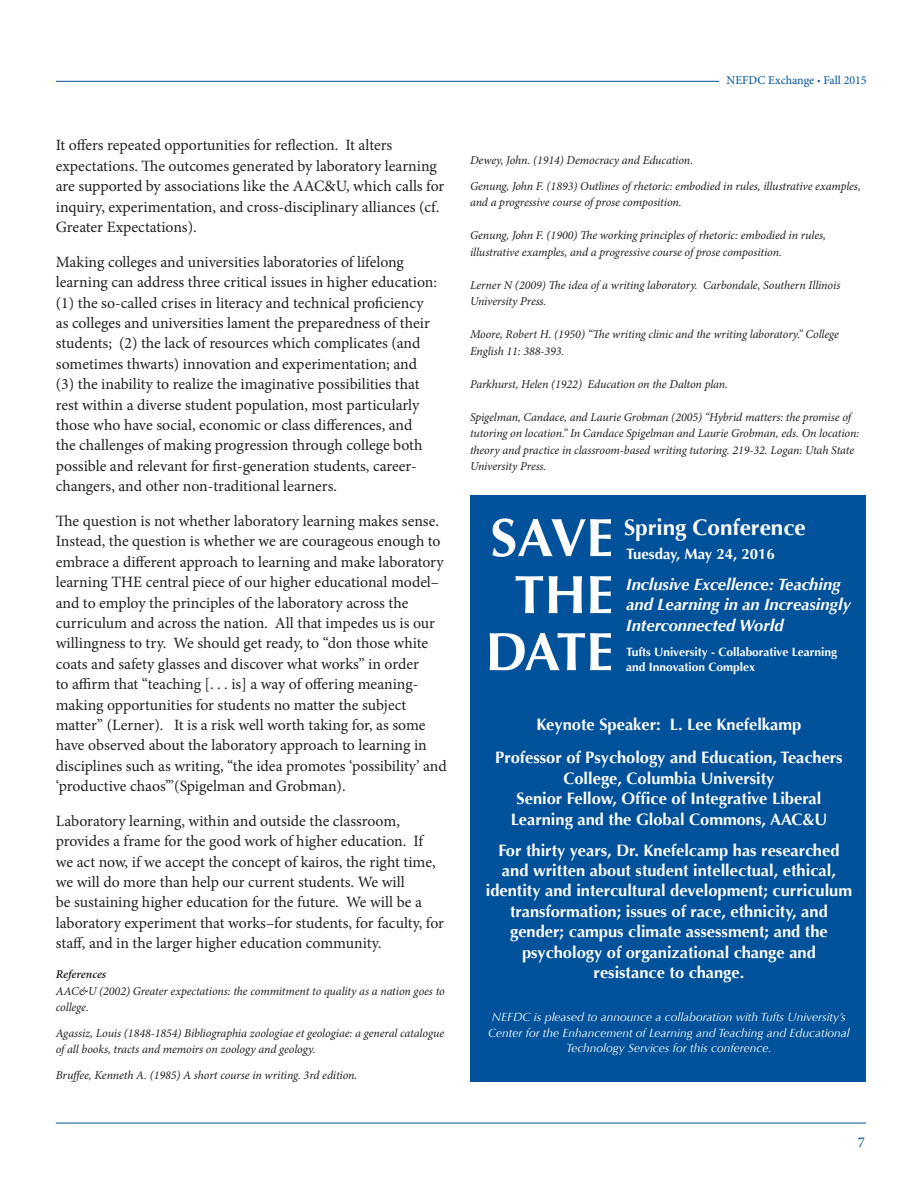
<style>
.page{position:relative;width:922px;height:1192px;background:#fff}
.page>*{position:absolute;margin:0;border:0;box-sizing:border-box;transform-origin:0 0}
.Headlines{font:700 54px "Optima";color:#fff}
.Headlines-2{font:700 22.5px "Optima";color:#fff}
.Headlines-3{font:700 16.5px/20.4px "Optima";color:#fff;text-align:center}
.Headlines-4{font:italic 700 16.5px/20.4px "Optima";color:#fff}
.Body_Copy{font:15.75px/20.4px "Minion Pro";color:#231f20}
.Headlines-5{font:700 15px "Optima";color:#fff}
.t1{font:15px "Minion Pro";color:#01529a}
.Body_Copy-2{font:italic 12px/16.5px "Minion Pro";letter-spacing:-.01em;color:#231f20}
.Headlines-6{font:italic 12px/15px "Optima";color:#fff;text-align:center}
.Headlines-7{font:700 12px/15px "Optima";color:#fff}
.t2{font:12px "Minion Pro";color:#01529a}
.Body_Copy-3{font:italic 600 12px "Minion Pro";color:#231f20}
.s1{font-size:9px}
</style>
<div class="page">
<hr style="left:56px;top:81px;width:663px;height:1px;background:#01529a">
<hr style="left:56px;top:1122px;width:810px;height:1px;background:#01529a">
<div style="left:471px;top:495px;width:395px;height:587px;background:#01529a"></div>
<p class="Body_Copy" style="left:56px;top:135px;width:390px">It offers repeated opportunities for reflection. It alters expectations. The outcomes generated by laboratory learning are supported by associations like the AAC&amp;U, which calls for inquiry, experimentation, and cross-disciplinary alliances (cf.<br>Greater Expectations).</p>
<p class="Body_Copy" style="left:56px;top:252px;width:383px">Making colleges and universities laboratories of lifelong learning can address three critical issues in higher education: (1) the so-called crises in literacy and technical proficiency as colleges and universities lament the preparedness of their students; (2) the lack of resources which complicates (and sometimes thwarts) innovation and experimentation; and (3) the inability to realize the imaginative possibilities that rest within a diverse student population, most particularly those who have social, economic or class differences, and<br>the challenges of making progression through college both possible and relevant for first-generation students, career&shy;changers, and other non-traditional learners.</p>
<p class="Body_Copy" style="left:56px;top:511px;width:392px">The question is not whether laboratory learning makes sense.<br>Instead, the question is whether we are courageous enough to embrace a different approach to learning and make laboratory learning THE central piece of our higher educational model– and to employ the principles of the laboratory across the curriculum and across the nation. All that impedes us is our willingness to try. We should get ready, to “don those white coats and safety glasses and discover what works” in order<br>to affirm that “teaching [. . . is] a way of offering meaning&shy;making opportunities for students no matter the subject matter” (Lerner). It is a risk well worth taking for, as some have observed about the laboratory approach to learning in disciplines such as writing, “the idea promotes ‘possibility’ and ‘productive chaos’”(Spigelman and Grobman).</p>
<p class="Body_Copy" style="left:56px;top:810px;width:390px">Laboratory learning, within and outside the classroom, provides a frame for the good work of higher education. If we act now, if we accept the concept of kairos, the right time, we will do more than help our current students. We will<br>be sustaining higher education for the future. We will be a laboratory experiment that works–for students, for faculty, for staff, and in the larger higher education community.</p>
<p class="Body_Copy-3" style="left:56px;top:966px;width:52px">References</p>
<p class="Body_Copy-2" style="left:56px;top:982px;width:390px">AAC&amp;U (2002) Greater expectations: the commitment to quality as a nation goes to college.</p>
<p class="Body_Copy-2" style="left:56px;top:1024px;width:390px">Agassiz, Louis (1848-1854) Bibliographia zoologiae et geologiae: a general catalogue of all books, tracts and memoirs on zoology and geology.</p>
<p class="Body_Copy-2" style="left:56px;top:1066px;width:303px">Bruffee, Kenneth A. (1985) A short course in writing. 3rd edition.</p>
<p class="t2" style="left:726px;top:72px;width:142px">NEFDC Exchange <span class="s1">•</span> Fall 2015</p>
<p class="Body_Copy-2" style="left:470px;top:152px;width:225px">Dewey, John. (1914) Democracy and Education.</p>
<p class="Body_Copy-2" style="left:470px;top:178px;width:392px">Genung, John F. (1893) Outlines of rhetoric: embodied in rules, illustrative examples,</p>
<p class="Body_Copy-2" style="left:470px;top:194px;width:213px">and a progressive course of prose composition.</p>
<p class="Body_Copy-2" style="left:470px;top:227px;width:357px">Genung, John F. (1900) The working principles of rhetoric: embodied in rules, illustrative examples, and a progressive course of prose composition.</p>
<p class="Body_Copy-2" style="left:470px;top:277px;width:372px">Lerner N (2009) The idea of a writing laboratory. Carbondale, Southern Illinois<br>University Press.</p>
<p class="Body_Copy-2" style="left:470px;top:326px;width:370px">Moore, Robert H. (1950) “The writing clinic and the writing laboratory.” College<br>English 11: 388-393.</p>
<p class="Body_Copy-2" style="left:470px;top:376px;width:260px">Parkhurst, Helen (1922) Education on the Dalton plan.</p>
<p class="Body_Copy-2" style="left:470px;top:409px;width:391px">Spigelman, Candace, and Laurie Grobman (2005) “Hybrid matters: the promise of tutoring on location.” In Candace Spigelman and Laurie Grobman, eds. On location: theory and practice in classroom-based writing tutoring. 219-32. Logan: Utah State University Press.</p>
<p class="Headlines" style="left:490px;top:506px;width:124px">SAVE</p>
<p class="Headlines" style="left:514px;top:563px;width:100px">THE</p>
<p class="Headlines" style="left:485px;top:620px;width:129px">DATE</p>
<p class="Headlines-2" style="left:624px;top:514px;width:183px">Spring Conference</p>
<p class="Headlines-5" style="left:626px;top:545px;width:150px">Tuesday, May 24, 2016</p>
<p class="Headlines-4" style="left:626px;top:574px;width:226px">Inclusive Excellence: Teaching and Learning in an Increasingly<br>Interconnected World</p>
<p class="Headlines-7" style="left:626px;top:645px;width:212px">Tufts University - Collaborative Learning and Innovation Complex</p>
<p class="Headlines-3" style="left:536px;top:714px;width:266px">Keynote Speaker: L. Lee Knefelkamp</p>
<p class="Headlines-3" style="left:495px;top:748px;width:349px">Professor of Psychology and Education, Teachers<br>College, Columbia University</p>
<p class="Headlines-3" style="left:510px;top:788px;width:318px">Senior Fellow, Office of Integrative Liberal<br>Learning and the Global Commons, AAC&amp;U</p>
<p class="Headlines-3" style="left:486px;top:840px;width:368px">For thirty years, Dr. Knefelcamp has researched and written about student intellectual, ethical, identity and intercultural development; curriculum transformation; issues of race, ethnicity, and gender; campus climate assessment; and the psychology of organizational change and resistance to change.</p>
<p class="Headlines-6" style="left:488px;top:1010px;width:363px">NEFDC is pleased to announce a collaboration with Tufts University’s<br>Center for the Enhancement of Learning and Teaching and Educational<br>Technology Services for this conference.</p>
<p class="t1" style="left:858px;top:1132px;width:9px">7</p>
</div>
